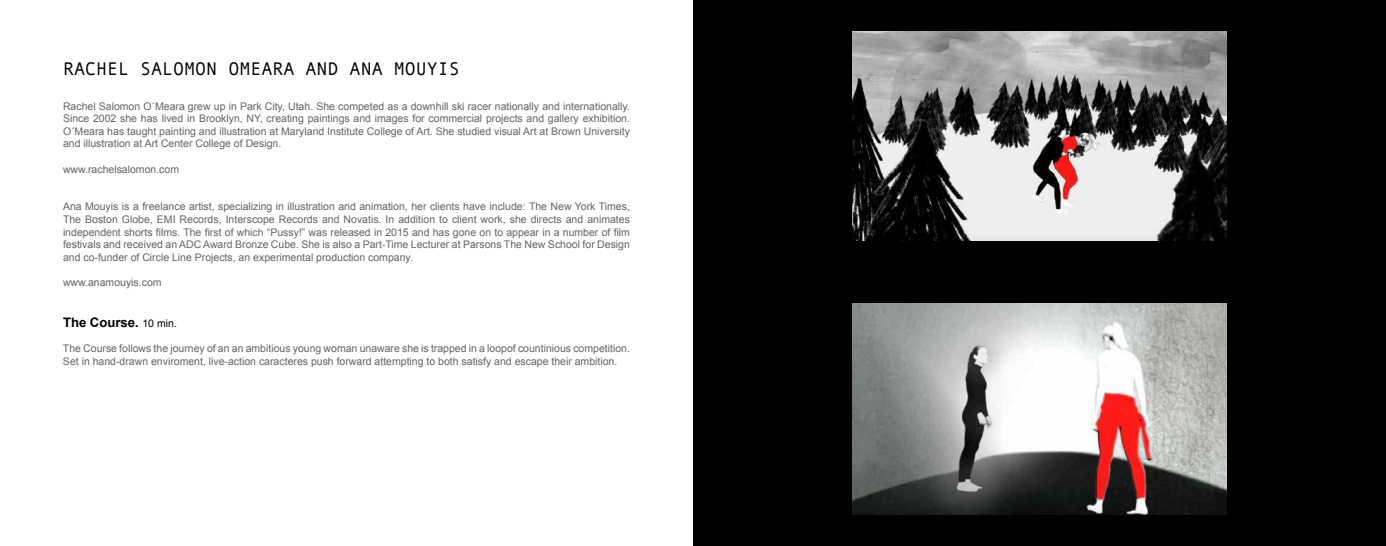
<style>
.page{position:relative;width:1386px;height:546px;background:#fff}
.page>*{position:absolute;margin:0;border:0;box-sizing:border-box;transform-origin:0 0}
.t1{font:18.38px "Andale Mono";color:#000}
.t2{font:700 13.12px "Arial";color:#000}
.t3{font:10.5px/12.6px "Arial";color:#636466;text-align:justify}
.s1{font-weight:400;font-size:10.5px}
</style>
<div class="page">
<div style="left:693px;top:0;width:693px;height:546px;background:#000"></div>
<img style="left:853px;top:32px;width:373px;height:208px">
<img style="left:853px;top:304px;width:373px;height:210px">
<h1 class="t1" style="left:63px;top:57px;width:398px">RACHEL SALOMON OMEARA AND ANA MOUYIS</h1>
<p class="t3" style="left:63px;top:100px;width:568px">Rachel Salomon O´Meara grew up in Park City, Utah. She competed as a downhill ski racer nationally and internationally.<br>Since 2002 she has lived in Brooklyn, NY, creating paintings and images for commercial projects and gallery exhibition.<br>O´Meara has taught painting and illustration at Maryland Institute College of Art. She studied visual Art at Brown University and illustration at Art Center College of Design.</p>
<p class="t3" style="left:63px;top:163px;width:118px">www.rachelsalomon.com</p>
<p class="t3" style="left:63px;top:201px;width:568px">Ana Mouyis is a freelance artist, specializing in illustration and animation, her clients have include: The New York Times, The Boston Globe, EMI Records, Interscope Records and Novatis. In addition to client work, she directs and animates independent shorts films. The first of which “Pussy!” was released in 2015 and has gone on to appear in a number of film festivals and received an ADC Award Bronze Cube. She is also a Part-Time Lecturer at Parsons The New School for Design and co-funder of Circle Line Projects, an experimental production company.</p>
<p class="t3" style="left:63px;top:276px;width:100px">www.anamouyis.com</p>
<p class="t2" style="left:63px;top:314px;width:115px">The Course. <span class="s1">10 min.</span></p>
<p class="t3" style="left:63px;top:342px;width:568px">The Course follows the journey of an an ambitious young woman unaware she is trapped in a loopof countinious competition.<br>Set in hand-drawn enviroment, live-action caracteres push forward attempting to both satisfy and escape their ambition.</p>
</div>
